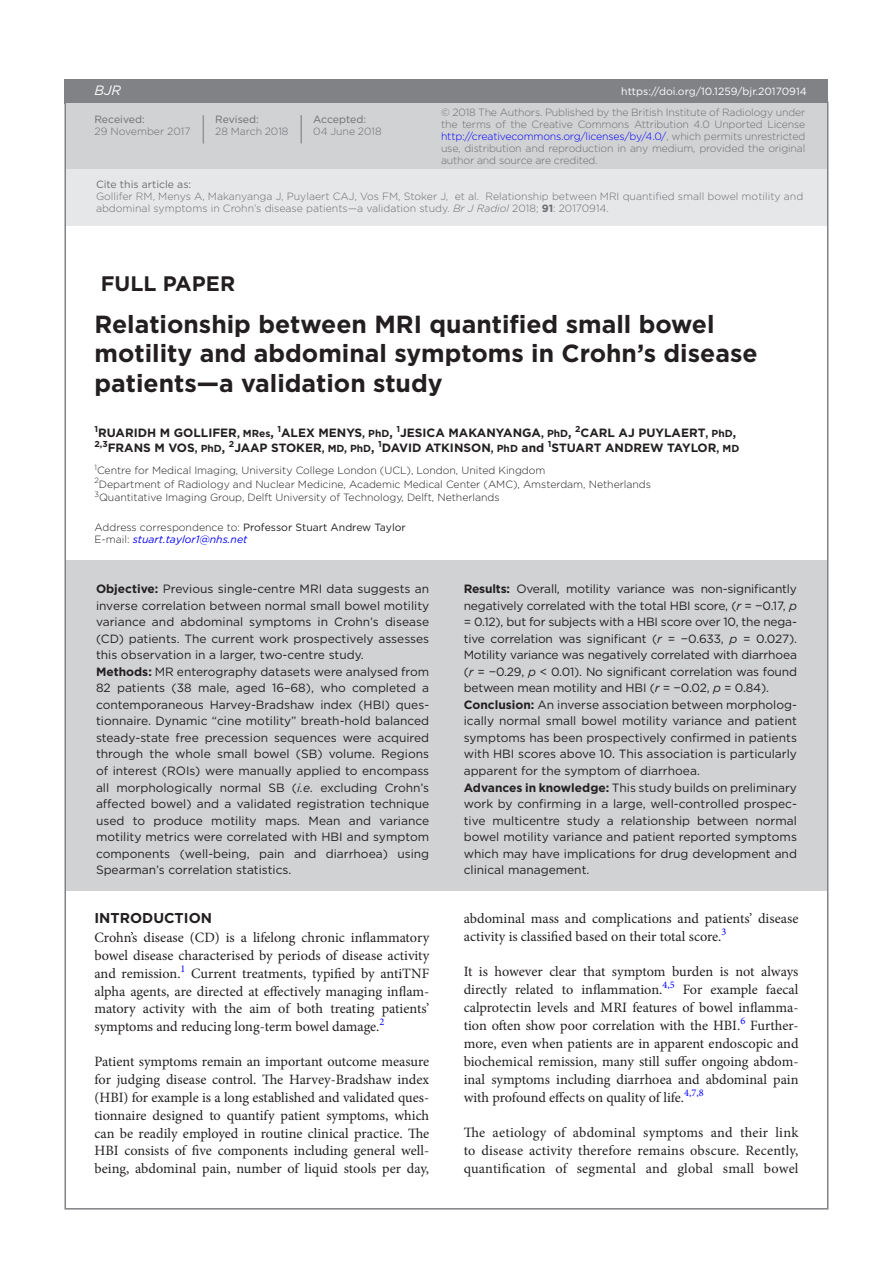
<style>
.page{position:relative;width:893px;height:1263px;background:#fff}
.page>*{position:absolute;margin:0;border:0;box-sizing:border-box;transform-origin:0 0}
.t1{font:700 24.75px/29.2px "Gotham";color:#231f20}
.t2{font:700 21px "Gotham";color:#231f20}
.t3{font:14.25px/17.9px "Minion Pro";color:#231f20;text-align:justify}
.t4{font:700 14.25px "Gotham";color:#231f20}
.t5{font:italic 13.5px "Gotham";color:#fff}
.t6{font:12px/16.5px "Gotham";color:#231f20}
.t7{font:700 12px/15px "Gotham";color:#231f20}
.t8{font:300 10.5px/12px "Gotham";color:#6c6d70}
.t9{font:300 10.5px/13.5px "Gotham";letter-spacing:-.005em;color:#231f20}
.t10{font:10.5px "Gotham";color:#6c6d70}
.t11{font:10.5px "Gotham";color:#fff}
.s1{color:#00f}
.s2{font-style:italic}
.s3{font-weight:700}
.s4{font-size:10.2px}
.s5{font-weight:400}
.s6{font-weight:400;font-style:italic;color:#00f}
</style>
<div class="page">
<div style="left:64px;top:79px;width:764px;height:24px;background:#808285"></div>
<div style="left:66px;top:154px;width:761px;height:71px;background:#e6e7e9"></div>
<div style="left:66px;top:103px;width:761px;height:65px;background:#d1d2d4"></div>
<hr style="left:300px;top:115px;width:2px;height:28px;background:#939598">
<svg style="left:203px;top:115px;width:1px;height:29px"></svg>
<div style="left:66px;top:560px;width:761px;height:331px;background:#d1d2d4"></div>
<p class="t5" style="left:94px;top:83px;width:28px">BJR</p>
<p class="t10" style="left:94px;top:113px;width:52px">Received:</p>
<p class="t8" style="left:94px;top:125px;width:98px">29 November 2017</p>
<p class="t10" style="left:215px;top:113px;width:45px">Revised:</p>
<p class="t8" style="left:215px;top:125px;width:75px">28 March 2018</p>
<p class="t10" style="left:313px;top:113px;width:54px">Accepted:</p>
<p class="t8" style="left:313px;top:125px;width:70px">04 June 2018</p>
<p class="t11" style="left:621px;top:85px;width:187px">https://doi.org/10.1259/bjr.20170914</p>
<p class="t8" style="left:441px;top:106px;width:366px;text-align:justify">© 2018 The Authors. Published by the British Institute of Radiology under the terms of the Creative Commons Attribution 4.0 Unported License <span class="s1">http://creativecommons.org/licenses/by/4.0/</span>, which permits unrestricted use, distribution and reproduction in any medium, provided the original author and source are credited.</p>
<p class="t10" style="left:96px;top:177px;width:97px">Cite this article as:</p>
<p class="t8" style="left:96px;top:190px;width:709px">Gollifer RM, Menys A, Makanyanga J, Puylaert CAJ, Vos FM, Stoker J, et al. Relationship between MRI quantified small bowel motility and abdominal symptoms in Crohn’s disease patients—a validation study. <span class="s2">Br J Radiol</span> 2018; <span class="s3">91</span>: 20170914.</p>
<h2 class="t2" style="left:101px;top:270px;width:136px">Full paper</h2>
<h1 class="t1" style="left:94px;top:310px;width:665px">Relationship between MRI quantified small bowel motility and abdominal symptoms in Crohn’s disease patients—a validation study</h1>
<p class="t7" style="left:94px;top:425px;width:645px"><sup>1</sup>Ruari dh M Gollifer<span class="s4">, MRes</span>, <sup>1</sup>Alex Menys<span class="s4">, PhD</span>, <sup>1</sup>Jesica Makanyanga<span class="s4">, PhD</span>, <sup>2</sup>Carl AJ Puylaert<span class="s4">, PhD</span>,<br><sup>2,3</sup>Frans M Vos<span class="s4">, PhD</span>, <sup>2</sup>Jaap Stoker<span class="s4">, MD, PhD</span>, <sup>1</sup>Davi d Atki nson<span class="s4">, PhD</span> and <sup>1</sup>Stuart Andrew Taylor<span class="s4">, MD</span></p>
<p class="t9" style="left:94px;top:463px;width:558px"><sup>1</sup>Centre for Medical Imaging, University College London (UCL), London, United Kingdom<br><sup>2</sup>Department of Radiology and Nuclear Medicine, Academic Medical Center (AMC), Amsterdam, Netherlands<br><sup>3</sup>Quantitative Imaging Group, Delft University of Technology, Delft, Netherlands</p>
<p class="t9" style="left:95px;top:521px;width:313px;line-height:12px">Address correspondence to: <span class="s5">Professor Stuart Andrew Taylor<br></span>E-mail: <span class="s6">stuart.taylor1@nhs.net</span></p>
<p class="t6" style="left:96px;top:581px;width:335px"><span class="s3">Objective:</span> Previous single-centre MRI data suggests an inverse correlation between normal small bowel motility variance and abdominal symptoms in Crohn’s disease (CD) patients. The current work prospectively assesses this observation in a larger, two-centre study.<br><span class="s3">Methods:</span> MR enterography datasets were analysed from 82 patients (38 male, aged 16–68), who completed a contemporaneous Harvey-Bradshaw index (HBI) ques&shy;tionnaire. Dynamic “cine motility” breath-hold balanced steady-state free precession sequences were acquired through the whole small bowel (SB) volume. Regions of interest (ROIs) were manually applied to encompass all morphologically normal SB (<span class="s2">i.e.</span> excluding Crohn’s affected bowel) and a validated registration technique used to produce motility maps. Mean and variance motility metrics were correlated with HBI and symptom components (well-being, pain and diarrhoea) using Spearman’s correlation statistics.</p>
<p class="t6" style="left:464px;top:581px;width:335px"><span class="s3">Results:</span> Overall, motility variance was non-significantly negatively correlated with the total HBI score, (<span class="s2">r</span> = −0.17, <span class="s2">p </span>= 0.12), but for subjects with a HBI score over 10, the nega&shy;tive correlation was significant (<span class="s2">r</span> = −0.633, <span class="s2">p</span> = 0.027).<br>Motility variance was negatively correlated with diarrhoea (<span class="s2">r</span> = −0.29, <span class="s2">p</span> &lt; 0.01). No significant correlation was found between mean motility and HBI (<span class="s2">r</span> = −0.02, <span class="s2">p</span> = 0.84).<br><span class="s3">Conclusion:</span> An inverse association between morpholog&shy;ically normal small bowel motility variance and patient symptoms has been prospectively confirmed in patients with HBI scores above 10. This association is particularly apparent for the symptom of diarrhoea.<br><span class="s3">Advances in knowledge:</span> This study builds on preliminary work by confirming in a large, well-controlled prospec&shy;tive multicentre study a relationship between normal bowel motility variance and patient reported symptoms which may have implications for drug development and clinical management.</p>
<p class="t4" style="left:94px;top:908px;width:119px">Introduction</p>
<p class="t3" style="left:94px;top:929px;width:336px">Crohn’s disease (CD) is a lifelong chronic inflammatory bowel disease characterised by periods of disease activity and remission.<sup>1</sup> Current treatments, typified by antiTNF alpha agents, are directed at effectively managing inflam&shy;matory activity with the aim of both treating patients’ symptoms and reducing long-term bowel damage.<sup>2</sup></p>
<p class="t3" style="left:94px;top:1053px;width:336px">Patient symptoms remain an important outcome measure for judging disease control. The Harvey-Bradshaw index (HBI) for example is a long established and validated ques&shy;tionnaire designed to quantify patient symptoms, which can be readily employed in routine clinical practice. The HBI consists of five components including general well&shy;being, abdominal pain, number of liquid stools per day,</p>
<p class="t3" style="left:464px;top:909px;width:336px">abdominal mass and complications and patients’ disease activity is classified based on their total score.<sup>3</sup></p>
<p class="t3" style="left:464px;top:962px;width:336px">It is however clear that symptom burden is not always directly related to inflammation.<sup>4,5</sup> For example faecal calprotectin levels and MRI features of bowel inflamma&shy;tion often show poor correlation with the HBI.<sup>6</sup> Further&shy;more, even when patients are in apparent endoscopic and biochemical remission, many still suffer ongoing abdom&shy;inal symptoms including diarrhoea and abdominal pain with profound effects on quality of life.<sup>4,7,8</sup></p>
<p class="t3" style="left:464px;top:1124px;width:336px">The aetiology of abdominal symptoms and their link to disease activity therefore remains obscure. Recently, quantification of segmental and global small bowel</p>
</div>
